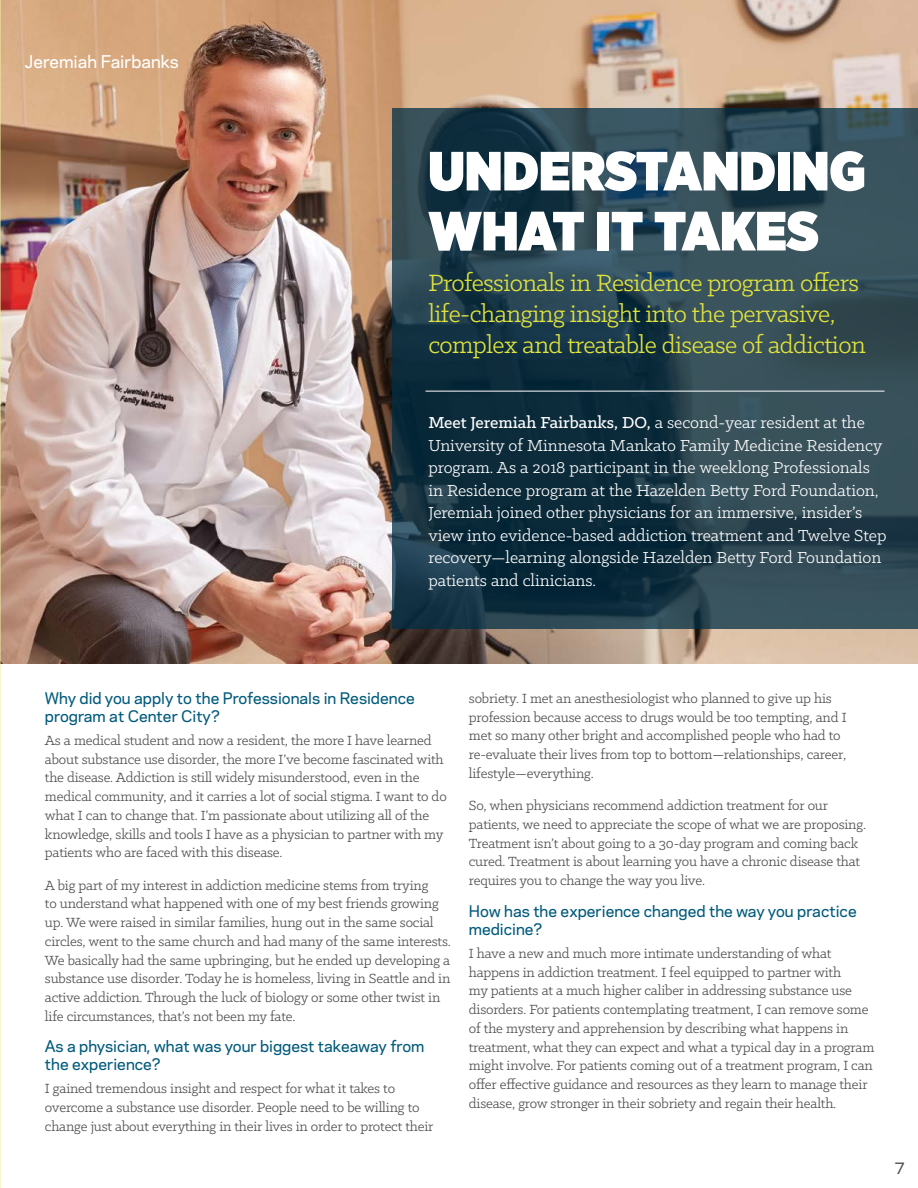
<style>
.page{position:relative;width:918px;height:1188px;background:#fff}
.page>*{position:absolute;margin:0;border:0;box-sizing:border-box;transform-origin:0 0}
.t1{font:900 55.2px/60px "Gotham Narrow";color:#fff}
.t2{font:26.7px/30.8px "Klinic Slab";letter-spacing:-.02em;color:#e1e43c}
.t3{font:18px/22.5px "Klinic Slab";color:#fff}
.t4{font:500 16.5px "Polaris";color:#fff}
.t5{font:15px/18.8px "Klinic Slab";letter-spacing:-.01em;color:#4d4d4f}
.t6{font:500 15px/18px "Polaris";color:#005a7c}
.t7{font:500 15px "Polaris";color:#4d4d4f}
.s1{font-weight:500}
</style>
<div class="page">
<img style="left:0;top:0;width:918px;height:663px">
<svg style="left:392px;top:108px;width:526px;height:521px;background:#24404e"></svg>
<hr style="left:426px;top:391px;width:459px;height:1px;background:#fff">
<p class="t4" style="left:25px;top:49px;width:155px">Jeremiah Fairbanks</p>
<h1 class="t1" style="left:428px;top:140px;width:439px">UNDERSTANDING<br>WHAT IT TAKES</h1>
<h2 class="t2" style="left:428px;top:267px;width:439px">Professionals in Residence program offers life-changing insight into the pervasive, complex and treatable disease of addiction</h2>
<h3 class="t2" style="left:813px;top:267px;width:10px">f</h3>
<p class="t3" style="left:428px;top:411px;width:460px"><span class="s1">Meet Jeremiah Fairbanks, DO,</span> a second-year resident at the University of Minnesota Mankato Family Medicine Residency program. As a 2018 participant in the weeklong Professionals in Residence program at the Hazelden Betty Ford Foundation, Jeremiah joined other physicians for an immersive, insider’s view into evidence-based addiction treatment and Twelve Step recovery—learning alongside Hazelden Betty Ford Foundation patients and clinicians.</p>
<p class="t3" style="left:729px;top:478px;width:13px">t</p>
<p class="t3" style="left:736px;top:546px;width:13px">t</p>
<h4 class="t6" style="left:45px;top:688px;width:371px">Why did you apply to the Professionals in Residence program at Center City?</h4>
<p class="t5" style="left:45px;top:730px;width:403px">As a medical student and now a resident, the more I have learned about substance use disorder, the more I’ve become fascinated with the disease. Addiction is still widely misunderstood, even in the medical community, and it carries a lot of social stigma. I want to do what I can to change that. I’m passionate about utilizing all of the knowledge, skills and tools I have as a physician to partner with my patients who are faced with this disease.</p>
<p class="t5" style="left:45px;top:875px;width:407px">A big part of my interest in addiction medicine stems from trying<br>to understand what happened with one of my best friends growing up. We were raised in similar families, hung out in the same social circles, went to the same church and had many of the same interests.<br>We basically had the same upbringing, but he ended up developing a substance use disorder. Today he is homeless, living in Seattle and in active addiction. Through the luck of biology or some other twist in life circumstances, that’s not been my fate.</p>
<h4 class="t6" style="left:45px;top:1037px;width:381px">As a physician, what was your biggest takeaway from the experience?</h4>
<p class="t5" style="left:45px;top:1079px;width:390px">I gained tremendous insight and respect for what it takes to overcome a substance use disorder. People need to be willing to change just about everything in their lives in order to protect their</p>
<p class="t5" style="left:469px;top:689px;width:379px">sobriety. I met an anesthesiologist who planned to give up his profession because access to drugs would be too tempting, and I met so many other bright and accomplished people who had to re-evaluate their lives from top to bottom—relationships, career, lifestyle—everything.</p>
<p class="t5" style="left:469px;top:796px;width:399px">So, when physicians recommend addiction treatment for our patients, we need to appreciate the scope of what we are proposing.<br>Treatment isn’t about going to a 30-day program and coming back cured. Treatment is about learning you have a chronic disease that requires you to change the way you live.</p>
<h4 class="t6" style="left:469px;top:901px;width:389px">How has the experience changed the way you practice medicine?</h4>
<p class="t5" style="left:469px;top:943px;width:407px">I have a new and much more intimate understanding of what happens in addiction treatment. I feel equipped to partner with<br>my patients at a much higher caliber in addressing substance use disorders. For patients contemplating treatment, I can remove some of the mystery and apprehension by describing what happens in treatment, what they can expect and what a typical day in a program might involve. For patients coming out of a treatment program, I can offer effective guidance and resources as they learn to manage their disease, grow stronger in their sobriety and regain their health.</p>
<p class="t7" style="left:894px;top:1157px;width:12px">7</p>
</div>
